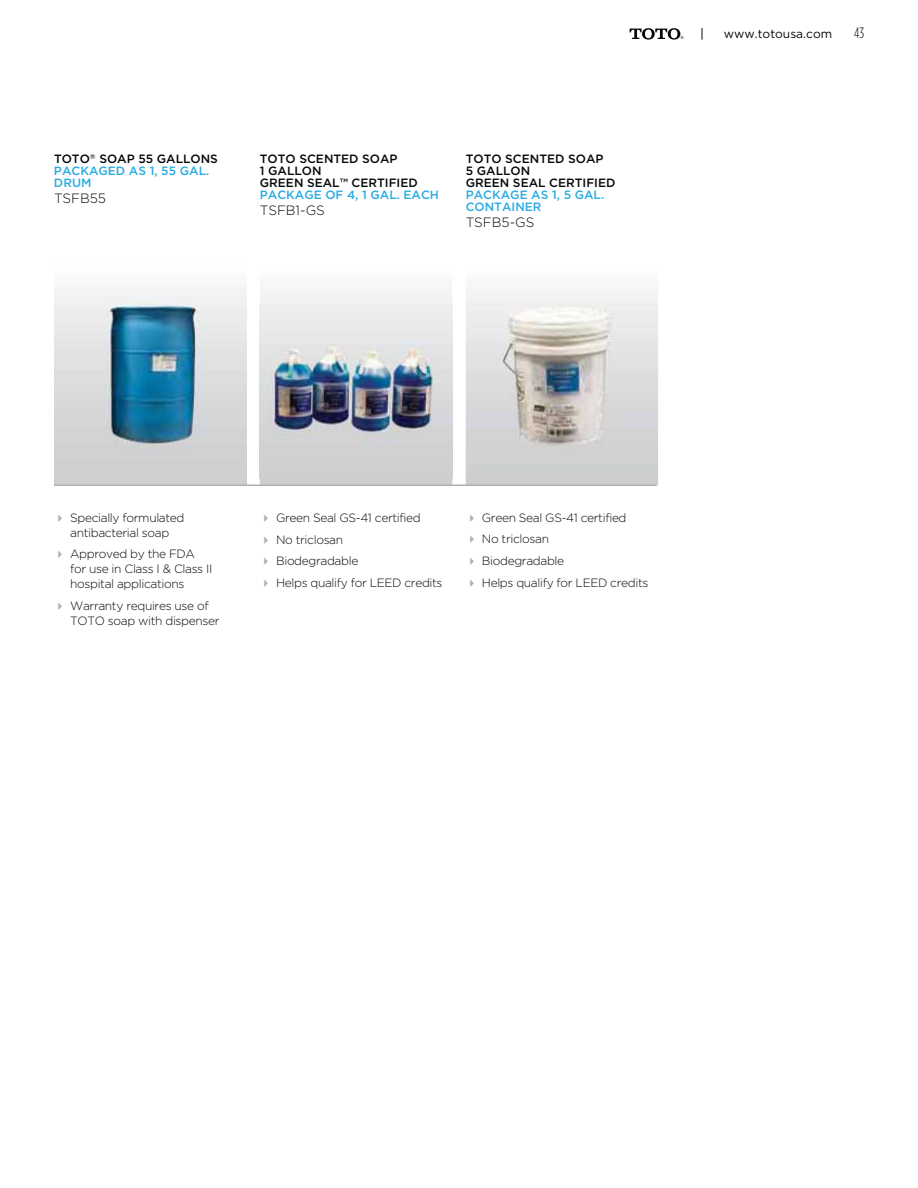
<style>
.page{position:relative;width:918px;height:1188px;background:#fff}
.page>*{position:absolute;margin:0;border:0;box-sizing:border-box;transform-origin:0 0}
.t1{font:300 15px "Gotham Condensed";color:#040809}
.t2{font:300 13.5px "Gotham";color:#040809}
.t3{font:300 12px/21.8px "Gotham";letter-spacing:-.03em;color:#040809}
.t4{font:500 12px/12px "Gotham";color:#2aabe2}
.t5{font:500 12px/12px "Gotham";color:#040809}
.t6{font:12px "Gotham";color:#040809}
.s1{color:#040809}
</style>
<div class="page">
<svg style="left:630px;top:28px;width:54px;height:12px"></svg>
<svg style="left:702px;top:28px;width:1px;height:12px"></svg>
<svg style="left:260px;top:289px;width:192px;height:196px"></svg>
<img style="left:260px;top:306px;width:192px;height:173px">
<svg style="left:466px;top:289px;width:192px;height:196px;background:#cdcfd0"></svg>
<img style="left:466px;top:290px;width:192px;height:173px">
<img style="left:54px;top:288px;width:192px;height:197px">
<hr style="left:54px;top:485px;width:603px;height:1px;background:#aeb0b2">
<p class="t4" style="left:54px;top:154px;width:165px"><span class="s1">TOTO</span><sup>®</sup> <span class="s1">SOAP 55 GALLONS<br></span>PACKAGED AS 1, 55 GAL.<br>DRUM</p>
<p class="t2" style="left:54px;top:193px;width:54px">TSFB55</p>
<p class="t5" style="left:260px;top:154px;width:160px">TOTO SCENTED SOAP<br>1 GALLON<br>GREEN SEAL™ CERTIFIED</p>
<p class="t4" style="left:260px;top:190px;width:181px">PACKAGE OF 4, 1 GAL. EACH</p>
<p class="t2" style="left:260px;top:205px;width:67px">TSFB1-GS</p>
<p class="t5" style="left:466px;top:154px;width:151px">TOTO SCENTED SOAP<br>5 GALLON<br>GREEN SEAL CERTIFIED</p>
<p class="t4" style="left:466px;top:190px;width:140px">PACKAGE AS 1, 5 GAL.<br>CONTAINER</p>
<p class="t2" style="left:466px;top:217px;width:70px">TSFB5-GS</p>
<p class="t6" style="left:724px;top:27px;width:110px">www.totousa.com</p>
<p class="t1" style="left:854px;top:25px;width:11px">43</p>
<p class="t3" style="left:70px;top:511px;width:116px;line-height:15px">Specially formulated antibacterial soap</p>
<p class="t3" style="left:70px;top:548px;width:144px;line-height:15px">Approved by the FDA for use in Class I &amp; Class II hospital applications</p>
<p class="t3" style="left:70px;top:600px;width:151px;line-height:15px">Warranty requires use of<br>TOTO soap with dispenser</p>
<p class="t3" style="left:276px;top:508px;width:168px">Green Seal GS-41 certified<br>No triclosan<br>Biodegradable<br>Helps qualify for LEED credits</p>
<p class="t3" style="left:482px;top:508px;width:168px">Green Seal GS-41 certified<br>No triclosan<br>Biodegradable<br>Helps qualify for LEED credits</p>
</div>
